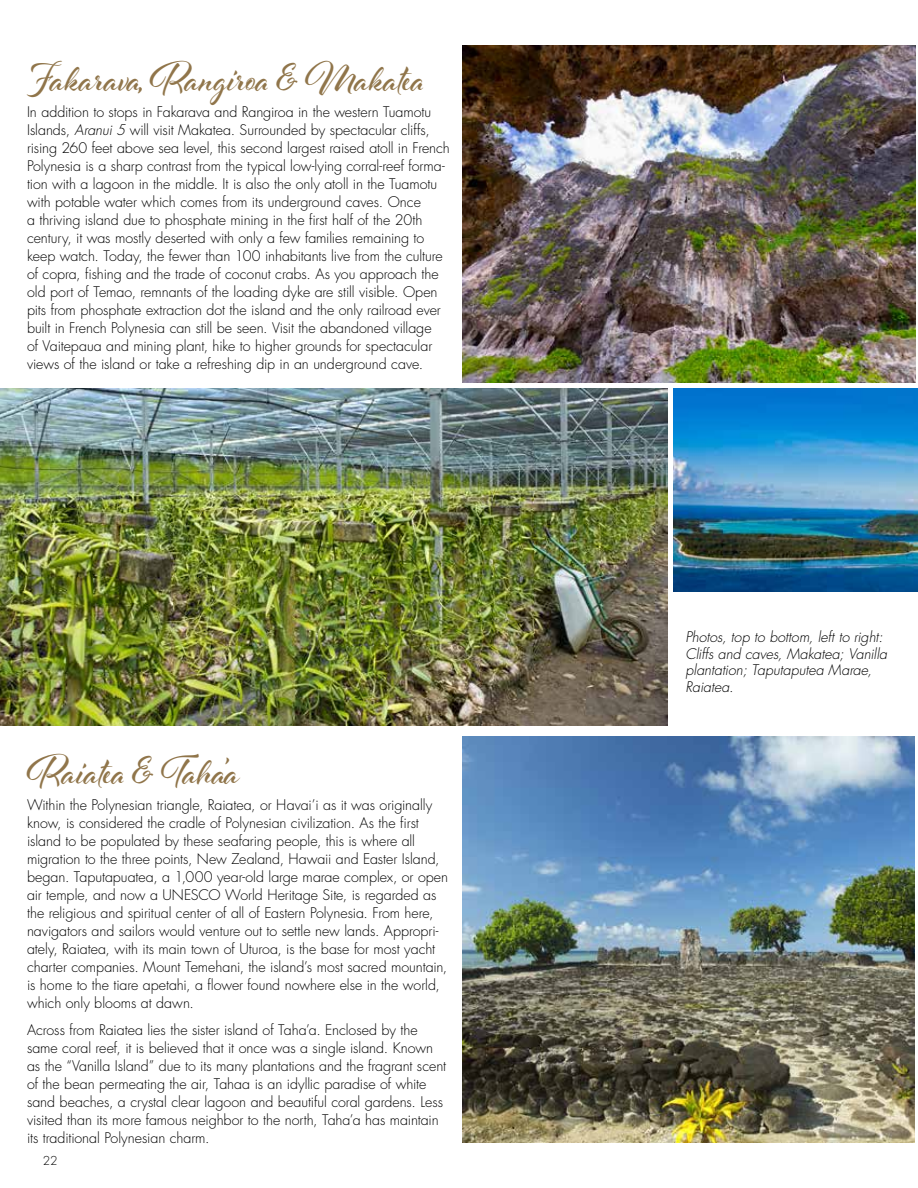
<style>
.page{position:relative;width:918px;height:1188px;background:#fff}
.page>*{position:absolute;margin:0;border:0;box-sizing:border-box;transform-origin:0 0}
.t1{font:700 45px "Al Fresco";letter-spacing:.045em;color:#90754a;scale:.86 1}
.t2{font:300 14.25px/18px "Futura";letter-spacing:-.005em;color:#000}
.t3{font:italic 300 14.25px/16.5px "Futura";letter-spacing:-.005em;color:#000}
.t4{font:300 12px "Futura";color:#000}
.s1{font-style:italic}
</style>
<div class="page">
<img style="left:462px;top:736px;width:453px;height:407px">
<img style="left:0;top:389px;width:668px;height:336px">
<img style="left:462px;top:45px;width:453px;height:337px">
<img style="left:674px;top:389px;width:244px;height:202px">
<h1 class="t1" style="left:27px;top:48px;width:463px">Fakarava, Rangiroa &amp; Makatea</h1>
<p class="t2" style="left:27px;top:103px;width:424px">In addition to stops in Fakarava and Rangiroa in the western Tuamotu Islands, <span class="s1">Aranui 5</span> will visit Makatea. Surrounded by spectacular cliffs, rising 260 feet above sea level, this second largest raised atoll in French Polynesia is a sharp contrast from the typical low-lying corral-reef forma&shy;tion with a lagoon in the middle. It is also the only atoll in the Tuamotu with potable water which comes from its underground caves. Once<br>a thriving island due to phosphate mining in the first half of the 20th century, it was mostly deserted with only a few families remaining to keep watch. Today, the fewer than 100 inhabitants live from the culture of copra, fishing and the trade of coconut crabs. As you approach the old port of Temao, remnants of the loading dyke are still visible. Open pits from phosphate extraction dot the island and the only railroad ever built in French Polynesia can still be seen. Visit the abandoned village<br>of Vaitepaua and mining plant, hike to higher grounds for spectacular views of the island or take a refreshing dip in an underground cave.</p>
<h1 class="t1" style="left:27px;top:741px;width:246px">Raiatea &amp; Taha’a</h1>
<p class="t2" style="left:27px;top:796px;width:423px">Within the Polynesian triangle, Raiatea, or Havai’i as it was originally know, is considered the cradle of Polynesian civilization. As the first island to be populated by these seafaring people, this is where all migration to the three points, New Zealand, Hawaii and Easter Island, began. Taputapuatea, a 1,000 year-old large marae complex, or open air temple, and now a UNESCO World Heritage Site, is regarded as the religious and spiritual center of all of Eastern Polynesia. From here, navigators and sailors would venture out to settle new lands. Appropri&shy;ately, Raiatea, with its main town of Uturoa, is the base for most yacht charter companies. Mount Temehani, the island’s most sacred mountain, is home to the tiare apetahi, a flower found nowhere else in the world, which only blooms at dawn.</p>
<p class="t2" style="left:27px;top:1021px;width:421px">Across from Raiatea lies the sister island of Taha’a. Enclosed by the same coral reef, it is believed that it once was a single island. Known as the “Vanilla Island” due to its many plantations and the fragrant scent of the bean permeating the air, Tahaa is an idyllic paradise of white sand beaches, a crystal clear lagoon and beautiful coral gardens. Less visited than its more famous neighbor to the north, Taha’a has maintain its traditional Polynesian charm.</p>
<p class="t4" style="left:43px;top:1153px;width:16px">22</p>
<p class="t3" style="left:686px;top:629px;width:203px">Photos, top to bottom, left to right:<br>Cliffs and caves, Makatea; Vanilla plantation; Taputaputea Marae,<br>Raiatea.</p>
</div>
